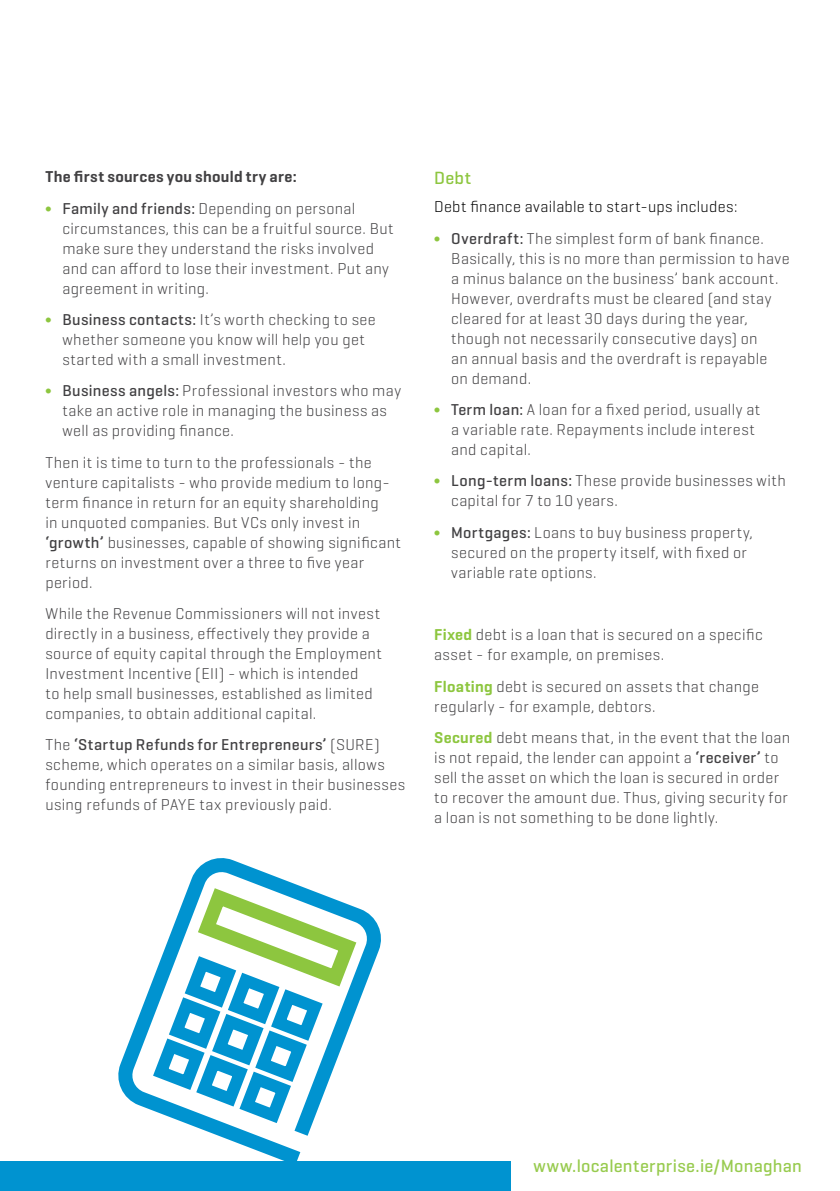
<style>
.page{position:relative;width:840px;height:1191px;background:#fff}
.page>*{position:absolute;margin:0;border:0;box-sizing:border-box;transform-origin:0 0}
.t1{font:500 18px "Geogrotesque";letter-spacing:.015em;color:#98cb4f}
.t2{font:500 18px "Geogrotesque";color:#8dc63f}
.t3{font:300 16px/20px "Geogrotesque";letter-spacing:.025em;color:#414042}
.t4{font:300 16px/31.4px "Geogrotesque";letter-spacing:.02em;color:#000}
.t5{font:600 16px/31.4px "Geogrotesque";letter-spacing:.025em;color:#414042}
.s1{font-weight:300;color:#8dc63f}
.s2{font-weight:500}
.s3{font-weight:300}
.s4{color:#8dc63f}
.s5{font-weight:500;color:#414042}
.s6{color:#414042}
.s7{font-weight:600;color:#8dc63f}
</style>
<div class="page">
<svg style="left:118px;top:858px;width:263px;height:303px"></svg>
<div style="left:0;top:1161px;width:510px;height:30px;background:#0093d0"></div>
<p class="t5" style="left:45px;top:161px;width:311px">The first sources you should try are:<br><span class="s1">∫</span> <span class="s2">Family and friends:</span> <span class="s3">Depending on personal</span></p>
<p class="t3" style="left:62px;top:217px;width:333px">circumstances, this can be a fruitful source. But make sure they understand the risks involved and can afford to lose their investment. Put any agreement in writing.</p>
<p class="t3" style="left:62px;top:309px;width:314px;text-indent:-17px"><span class="s4">∫</span> <span class="s2">Business contacts:</span> It’s worth checking to see whether someone you know will help you get started with a small investment.</p>
<p class="t3" style="left:62px;top:380px;width:340px;text-indent:-17px"><span class="s4">∫</span> <span class="s2">Business angels:</span> Professional investors who may take an active role in managing the business as well as providing finance.</p>
<p class="t3" style="left:45px;top:451px;width:357px">Then it is time to turn to the professionals - the venture capitalists - who provide medium to long&shy;term finance in return for an equity shareholding<br>in unquoted companies. But VCs only invest in <span class="s2">‘growth’</span> businesses, capable of showing significant returns on investment over a three to five year period.</p>
<p class="t3" style="left:45px;top:603px;width:338px">While the Revenue Commissioners will not invest directly in a business, effectively they provide a source of equity capital through the Employment Investment Incentive (EII) - which is intended<br>to help small businesses, established as limited companies, to obtain additional capital.</p>
<p class="t3" style="left:45px;top:734px;width:361px">The <span class="s2">‘Startup Refunds for Entrepreneurs’</span> (SURE) scheme, which operates on a similar basis, allows founding entrepreneurs to invest in their businesses using refunds of PAYE tax previously paid.</p>
<p class="t2" style="left:434px;top:166px;width:38px">Debt</p>
<p class="t4" style="left:434px;top:190px;width:331px">Debt finance available to start-ups includes:<br><span class="s4">∫</span> <span class="s5">Overdraft:</span> <span class="s6">The simplest form of bank finance.</span></p>
<p class="t3" style="left:451px;top:247px;width:340px">Basically, this is no more than permission to have a minus balance on the business’ bank account.<br>However, overdrafts must be cleared (and stay cleared for at least 30 days during the year, though not necessarily consecutive days) on<br>an annual basis and the overdraft is repayable<br>on demand.</p>
<p class="t3" style="left:451px;top:399px;width:310px;text-indent:-17px"><span class="s4">∫</span> <span class="s2">Term loan:</span> A loan for a fixed period, usually at a variable rate. Repayments include interest and capital.</p>
<p class="t3" style="left:451px;top:470px;width:336px;text-indent:-17px"><span class="s4">∫</span> <span class="s2">Long-term loans:</span> These provide businesses with capital for 7 to 10 years.</p>
<p class="t3" style="left:451px;top:521px;width:303px;text-indent:-17px"><span class="s4">∫</span> <span class="s2">Mortgages:</span> Loans to buy business property, secured on the property itself, with fixed or variable rate options.</p>
<p class="t3" style="left:434px;top:624px;width:330px"><span class="s7">Fixed</span> debt is a loan that is secured on a specific asset - for example, on premises.</p>
<p class="t3" style="left:434px;top:676px;width:326px"><span class="s7">Floating</span> debt is secured on assets that change regularly - for example, debtors.</p>
<p class="t3" style="left:434px;top:727px;width:357px"><span class="s7">Secured</span> debt means that, in the event that the loan is not repaid, the lender can appoint a <span class="s2">‘receiver’</span> to sell the asset on which the loan is secured in order to recover the amount due. Thus, giving security for a loan is not something to be done lightly.</p>
<p class="t1" style="left:533px;top:1154px;width:269px">www.localenterprise.ie/Monaghan</p>
</div>
